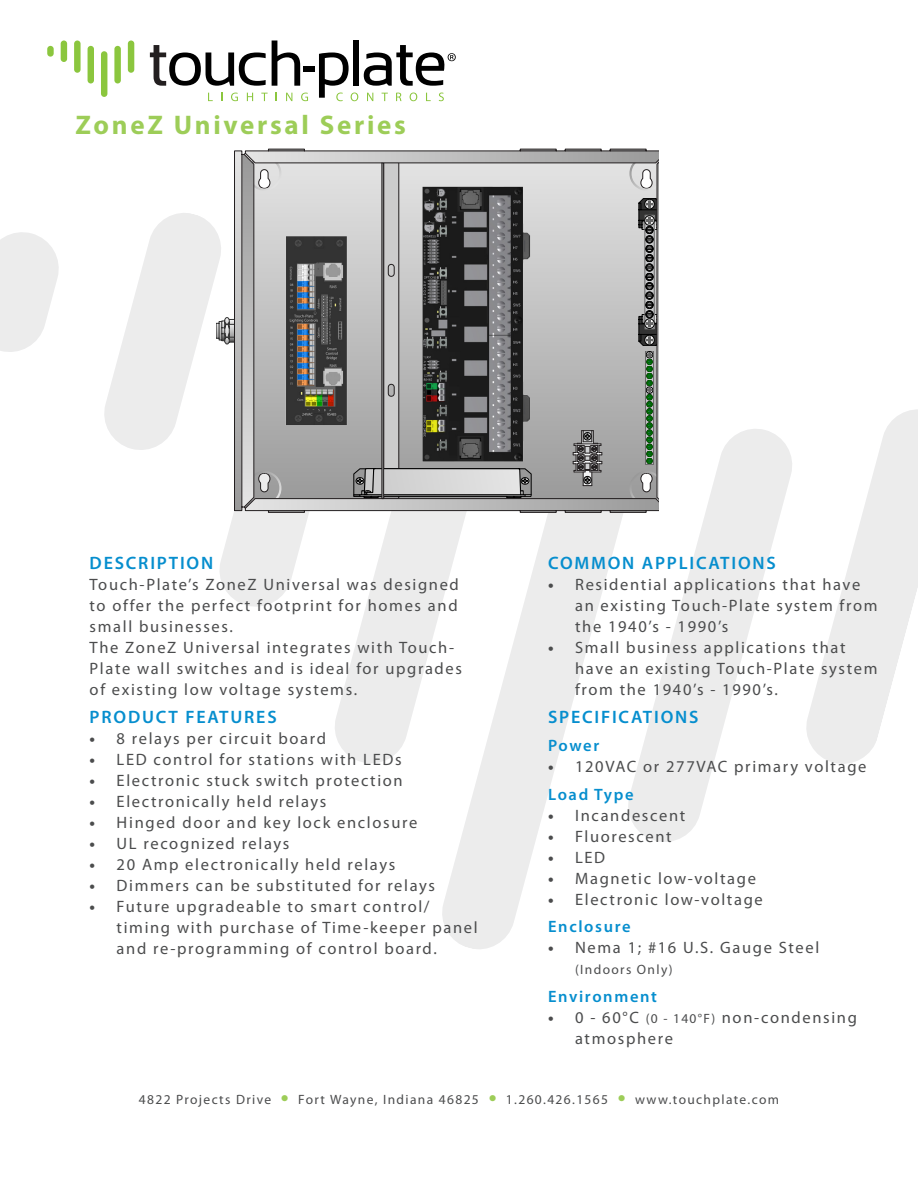
<style>
.page{position:relative;width:918px;height:1188px;background:#fff}
.page>*{position:absolute;margin:0;border:0;box-sizing:border-box;transform-origin:0 0}
.Green_Title_Text{font:700 27px "Myriad Pro";letter-spacing:.1em;color:#9dcd58}
.Blue_SubTitle_Text{font:600 18px "Myriad Pro";letter-spacing:.1em;color:#068ece}
.Basic_Bullet{font:16.5px/21px "Myriad Pro";letter-spacing:.1em;color:#4b4c4d}
.Blue_SubTitle_Text-2{font:600 16.5px "Myriad Pro";letter-spacing:.1em;color:#068ece}
.t1{font:13.5px "Myriad Pro";letter-spacing:.1em;color:#4b4c4d}
.s1{font-weight:700}
.s2{font-size:13.5px}
.s3{color:#9dcd58}
</style>
<div class="page">
<svg style="left:0;top:232px;width:59px;height:120px"></svg>
<svg style="left:220px;top:513px;width:89px;height:94px;fill:#ececec"></svg>
<svg style="left:335px;top:513px;width:103px;height:250px;fill:#ececec"></svg>
<svg style="left:438px;top:513px;width:185px;height:436px"></svg>
<svg style="left:628px;top:429px;width:164px;height:413px"></svg>
<svg style="left:806px;top:409px;width:112px;height:355px"></svg>
<svg style="left:104px;top:213px;width:130px;height:237px"></svg>
<svg style="left:234px;top:149px;width:425px;height:364px;background:#adadad"></svg>
<hr style="left:382px;top:162px;width:2px;height:336px;background:#999">
<div style="left:382px;top:163px;width:2px;height:336px;border:1px solid #231f20"></div>
<img style="left:421px;top:184px;width:109px;height:280px">
<svg style="left:272px;top:40px;width:28px;height:46px"></svg>
<div style="left:353px;top:40px;width:6px;height:46px;background:#000"></div>
<svg style="left:150px;top:45px;width:116px;height:41px"></svg>
<svg style="left:208px;top:93px;width:5px;height:8px"></svg>
<svg style="left:231px;top:93px;width:7px;height:8px"></svg>
<svg style="left:247px;top:93px;width:6px;height:8px"></svg>
<svg style="left:261px;top:93px;width:7px;height:8px"></svg>
<svg style="left:286px;top:93px;width:6px;height:8px"></svg>
<svg style="left:301px;top:93px;width:7px;height:8px"></svg>
<svg style="left:319px;top:53px;width:39px;height:48px"></svg>
<svg style="left:367px;top:93px;width:6px;height:8px"></svg>
<svg style="left:382px;top:93px;width:6px;height:8px"></svg>
<svg style="left:396px;top:93px;width:6px;height:8px"></svg>
<svg style="left:410px;top:93px;width:7px;height:8px"></svg>
<svg style="left:426px;top:93px;width:5px;height:8px"></svg>
<svg style="left:439px;top:93px;width:5px;height:8px"></svg>
<div style="left:304px;top:66px;width:11px;height:5px;background:#000"></div>
<svg style="left:364px;top:45px;width:92px;height:41px"></svg>
<div style="left:47px;top:46px;width:7px;height:11px;background:#8bc63e;border-radius:3px"></div>
<div style="left:61px;top:41px;width:6px;height:21px;background:#8bc63e;border-radius:3px"></div>
<div style="left:74px;top:41px;width:7px;height:32px;background:#8bc63e;border-radius:3px"></div>
<div style="left:88px;top:46px;width:6px;height:37px;background:#8bc63e;border-radius:3px"></div>
<div style="left:101px;top:51px;width:6px;height:46px;background:#8bc63e;border-radius:3px"></div>
<div style="left:114px;top:46px;width:7px;height:37px;background:#8bc63e;border-radius:3px"></div>
<div style="left:128px;top:41px;width:6px;height:32px;background:#8bc63e;border-radius:3px"></div>
<p class="Green_Title_Text" style="left:76px;top:107px;width:332px">ZoneZ Universal Series</p>
<p class="Blue_SubTitle_Text" style="left:90px;top:552px;width:125px">DESCRIPTION</p>
<p class="Basic_Bullet" style="left:90px;top:574px;width:371px;text-align:justify">Touch-Plate’s ZoneZ Universal was designed to offer the perfect footprint for homes and small businesses.</p>
<p class="Basic_Bullet" style="left:90px;top:637px;width:374px">The ZoneZ Universal integrates with Touch-<br>Plate wall switches and is ideal for upgrades of existing low voltage systems.</p>
<p class="Blue_SubTitle_Text" style="left:90px;top:706px;width:189px">PRODUCT FEATURES</p>
<p class="Basic_Bullet" style="left:90px;top:728px;width:238px"><span class="s1">•</span> 8 relays per circuit board</p>
<p class="Basic_Bullet" style="left:90px;top:749px;width:313px"><span class="s1">•</span> LED control for stations with LEDs</p>
<p class="Basic_Bullet" style="left:90px;top:770px;width:315px"><span class="s1">•</span> Electronic stuck switch protection</p>
<p class="Basic_Bullet" style="left:90px;top:791px;width:238px"><span class="s1">•</span> Electronically held relays</p>
<p class="Basic_Bullet" style="left:90px;top:812px;width:329px"><span class="s1">•</span> Hinged door and key lock enclosure</p>
<p class="Basic_Bullet" style="left:90px;top:833px;width:201px"><span class="s1">•</span> UL recognized relays</p>
<p class="Basic_Bullet" style="left:90px;top:854px;width:307px"><span class="s1">•</span> 20 Amp electronically held relays</p>
<p class="Basic_Bullet" style="left:90px;top:875px;width:347px"><span class="s1">•</span> Dimmers can be substituted for relays</p>
<p class="Basic_Bullet" style="left:117px;top:896px;width:363px;text-indent:-27px"><span class="s1">•</span> Future upgradeable to smart control/ timing with purchase of Time-keeper panel and re-programming of control board.</p>
<p class="Blue_SubTitle_Text" style="left:548px;top:552px;width:229px">COMMON APPLICATIONS</p>
<p class="Basic_Bullet" style="left:575px;top:574px;width:304px;text-indent:-27px"><span class="s1">•</span> Residential applications that have an existing Touch-Plate system from the 1940’s - 1990’s</p>
<p class="Basic_Bullet" style="left:575px;top:637px;width:304px;text-indent:-27px"><span class="s1">•</span> Small business applications that have an existing Touch-Plate system from the 1940’s - 1990’s.</p>
<p class="Blue_SubTitle_Text" style="left:548px;top:706px;width:152px">SPECIFICATIONS</p>
<p class="Blue_SubTitle_Text-2" style="left:548px;top:735px;width:53px">Power</p>
<p class="Basic_Bullet" style="left:548px;top:756px;width:320px"><span class="s1">•</span> 120VAC or 277VAC primary voltage</p>
<p class="Blue_SubTitle_Text-2" style="left:548px;top:784px;width:87px">Load Type</p>
<p class="Basic_Bullet" style="left:548px;top:804px;width:139px"><span class="s1">•</span> Incandescent</p>
<p class="Basic_Bullet" style="left:548px;top:825px;width:125px"><span class="s1">•</span> Fluorescent</p>
<p class="Basic_Bullet" style="left:548px;top:846px;width:59px"><span class="s1">•</span> LED</p>
<p class="Basic_Bullet" style="left:548px;top:867px;width:209px"><span class="s1">•</span> Magnetic low-voltage</p>
<p class="Basic_Bullet" style="left:548px;top:888px;width:216px"><span class="s1">•</span> Electronic low-voltage</p>
<p class="Blue_SubTitle_Text-2" style="left:548px;top:916px;width:84px">Enclosure</p>
<p class="Basic_Bullet" style="left:548px;top:937px;width:273px"><span class="s1">•</span> Nema 1; #16 U.S. Gauge Steel</p>
<p class="t1" style="left:575px;top:962px;width:99px">(Indoors Only)</p>
<p class="Blue_SubTitle_Text-2" style="left:548px;top:986px;width:110px">Environment</p>
<p class="Basic_Bullet" style="left:575px;top:1007px;width:283px;text-indent:-27px"><span class="s1">•</span> 0 - 60°C <span class="s2">(0 - 140°F)</span> non-condensing atmosphere</p>
<p class="t1" style="left:139px;top:1091px;width:642px">4822 Projects Drive <span class="s3">●</span> Fort Wayne, Indiana 46825 <span class="s3">●</span> 1.260.426.1565 <span class="s3">●</span> www.touchplate.com</p>
</div>
